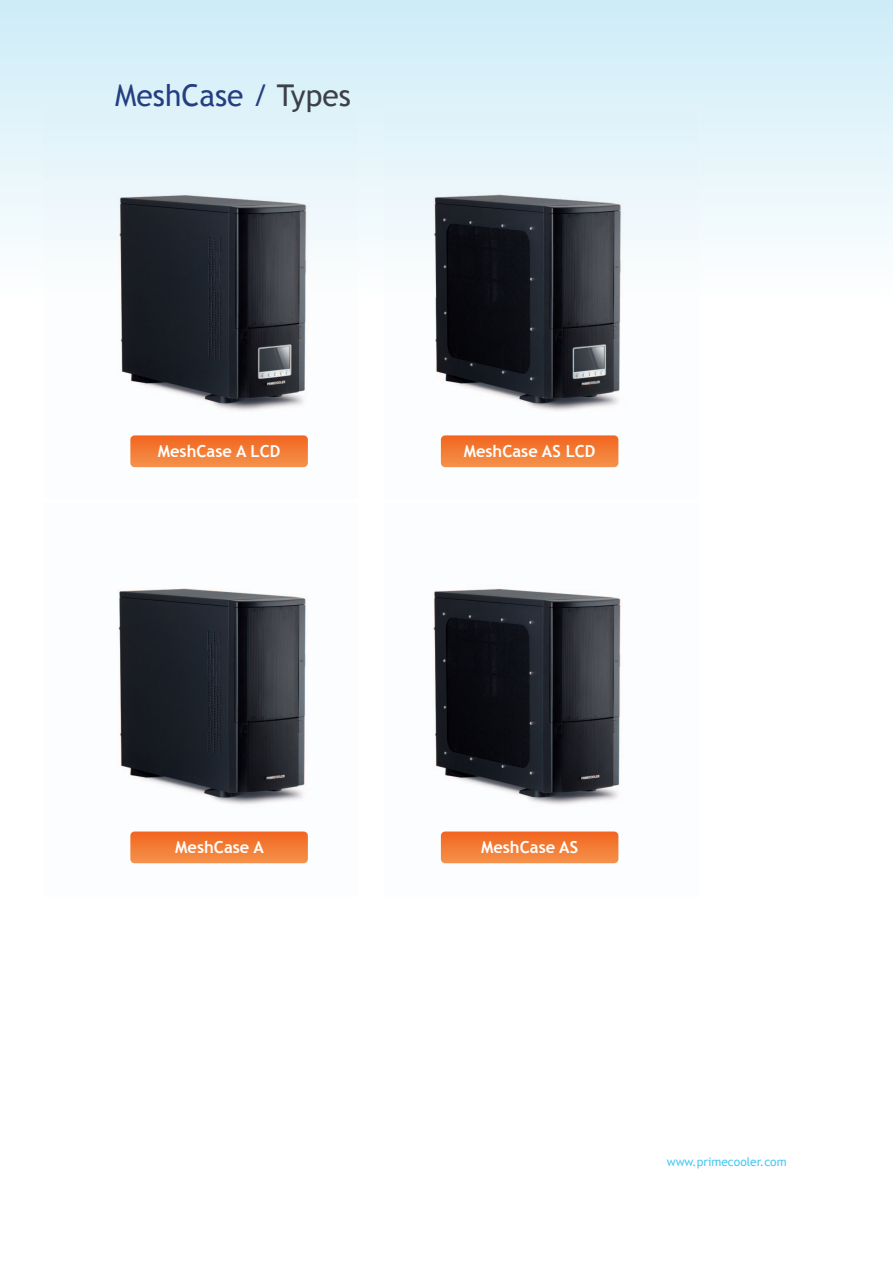
<style>
.page{position:relative;width:893px;height:1263px;background:#fff}
.page>*{position:absolute;margin:0;border:0;box-sizing:border-box;transform-origin:0 0}
.t1{font:30px "Trebuchet MS";color:#243e81}
.t2{font:700 16.5px "Trebuchet MS";color:#fff}
.t3{font:12px "Trebuchet MS";color:#47c9f4}
.s1{color:#3d4048}
</style>
<div class="page">
<img style="left:384px;top:105px;width:315px;height:363px">
<img style="left:44px;top:105px;width:315px;height:759px">
<img style="left:44px;top:499px;width:315px;height:4px">
<img style="left:433px;top:588px;width:188px;height:209px">
<img style="left:440px;top:797px;width:179px;height:67px">
<svg style="left:130px;top:435px;width:178px;height:32px;background:#f37d38"></svg>
<svg style="left:441px;top:435px;width:177px;height:32px;background:#f37d38"></svg>
<svg style="left:130px;top:831px;width:178px;height:32px;background:#f37e39"></svg>
<svg style="left:441px;top:831px;width:177px;height:32px;background:#f37d38"></svg>
<h1 class="t1" style="left:115px;top:78px;width:237px">MeshCase / <span class="s1">Types</span></h1>
<p class="t2" style="left:158px;top:441px;width:124px">MeshCase A LCD</p>
<p class="t2" style="left:464px;top:441px;width:133px">MeshCase AS LCD</p>
<p class="t2" style="left:175px;top:837px;width:90px">MeshCase A</p>
<p class="t2" style="left:481px;top:837px;width:99px">MeshCase AS</p>
<p class="t3" style="left:667px;top:1155px;width:121px">www.primecooler.com</p>
</div>
